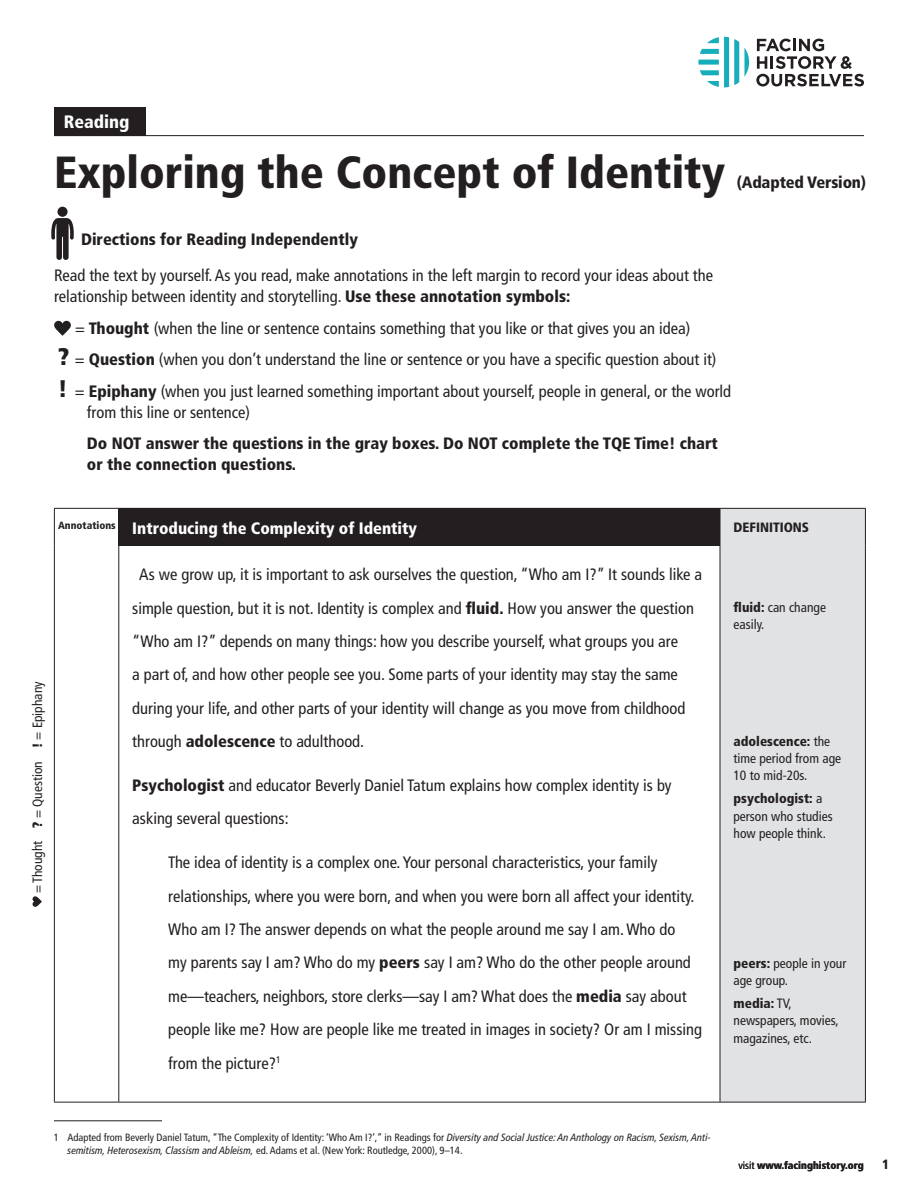
<style>
.page{position:relative;width:918px;height:1188px;background:#fff}
.page>*{position:absolute;margin:0;border:0;box-sizing:border-box;transform-origin:0 0}
.t1{font:900 condensed 45px "Frutiger";color:#231f20}
.t2{font:900 condensed 18px "Frutiger";color:#fff}
.t3{font:condensed 16.5px/33.5px "Frutiger";color:#231f20}
.t4{font:900 condensed 16.5px/21px "Frutiger";color:#231f20}
.t5{font:900 condensed 16.5px "Frutiger";color:#fff}
.t6{font:condensed 13.5px/17.2px "Frutiger";color:#231f20}
.t7{font:900 condensed 13.5px "Frutiger";color:#231f20}
.t8{font:condensed 10.5px/12.8px "Frutiger";color:#231f20}
.t9{font:900 condensed 10.5px "Frutiger";color:#231f20}
.s1{font-weight:900}
.s2{font-weight:900;font-size:24px}
.s3{font-family:"Frutiger LT Pro";font-style:italic}
.s4{font-weight:400}
</style>
<div class="page">
<hr style="left:54px;top:135px;width:810px;height:1px;background:#231f20">
<div style="left:54px;top:107px;width:92px;height:29px;background:#231f20"></div>
<div style="left:119px;top:508px;width:601px;height:37px;background:#231f20"></div>
<div style="left:720px;top:508px;width:145px;height:594px;background:#e1e2e4"></div>
<hr style="left:54px;top:508px;width:65px;height:1px;background:#231f20">
<hr style="left:54px;top:509px;width:1px;height:36px;background:#231f20">
<hr style="left:54px;top:545px;width:1px;height:557px;background:#231f20">
<hr style="left:118px;top:545px;width:602px;height:1px;background:#231f20">
<hr style="left:118px;top:546px;width:1px;height:556px;background:#231f20">
<hr style="left:720px;top:509px;width:1px;height:36px;background:#231f20">
<hr style="left:720px;top:546px;width:1px;height:556px;background:#231f20">
<hr style="left:118px;top:509px;width:1px;height:36px;background:#231f20">
<hr style="left:865px;top:509px;width:1px;height:36px;background:#231f20">
<hr style="left:865px;top:545px;width:1px;height:557px;background:#231f20">
<hr style="left:54px;top:1102px;width:65px;height:1px;background:#231f20">
<hr style="left:119px;top:1102px;width:601px;height:1px;background:#231f20">
<hr style="left:720px;top:1102px;width:146px;height:1px;background:#231f20">
<hr style="left:720px;top:508px;width:146px;height:1px;background:#231f20">
<hr style="left:54px;top:1120px;width:108px;height:1px;background:#231f20">
<svg style="left:54px;top:321px;width:17px;height:15px"></svg>
<svg style="left:51px;top:218px;width:23px;height:42px"></svg>
<div style="left:57px;top:207px;width:11px;height:10px;background:#231f20;border-radius:50%"></div>
<svg style="left:33px;top:896px;width:9px;height:11px"></svg>
<svg style="left:698px;top:37px;width:51px;height:50px"></svg>
<svg style="left:756px;top:39px;width:108px;height:47px"></svg>
<p class="t2" style="left:64px;top:111px;width:67px">Reading</p>
<h1 class="t1" style="left:54px;top:146px;width:673px">Exploring the Concept of Identity</h1>
<p class="t4" style="left:81px;top:229px;width:278px">Directions for Reading Independently</p>
<p class="t3" style="left:54px;top:265px;width:661px;line-height:21px">Read the text by yourself. As you read, make annotations in the left margin to record your ideas about the relationship between identity and storytelling. <span class="s1">Use these annotation symbols:</span></p>
<p class="t3" style="left:58px;top:313px;width:674px;line-height:31.5px;text-indent:17px">= <span class="s1">Thought</span> (when the line or sentence contains something that you like or that gives you an idea)<br><span class="s2">?</span> = <span class="s1">Question</span> (when you don’t understand the line or sentence or you have a specific question about it)<br><span class="s2">!</span> = <span class="s1">Epiphany</span> (when you just learned something important about yourself, people in general, or the world</p>
<p class="t3" style="left:87px;top:396px;width:165px">from this line or sentence)</p>
<p class="t4" style="left:87px;top:433px;width:633px">Do NOT answer the questions in the gray boxes. Do NOT complete the TQE Time! chart or the connection questions.</p>
<p class="t4" style="left:737px;top:172px;width:131px">(Adapted Version)</p>
<p class="t9" style="left:58px;top:519px;width:59px">Annotations</p>
<p class="t6" style="left:29px;top:893px;width:213px;rotate:-90deg">= Thought <span class="s1">?</span> = Question <span class="s1">!</span> = Epiphany</p>
<p class="t5" style="left:132px;top:519px;width:286px">Introducing the Complexity of Identity</p>
<p class="t7" style="left:734px;top:519px;width:77px">DEFINITIONS</p>
<p class="t3" style="left:132px;top:558px;width:571px;text-indent:7px">As we grow up, it is important to ask ourselves the question, “Who am I?” It sounds like a simple question, but it is not. Identity is complex and <span class="s1">fluid.</span> How you answer the question “Who am I?” depends on many things: how you describe yourself, what groups you are<br>a part of, and how other people see you. Some parts of your identity may stay the same during your life, and other parts of your identity will change as you move from childhood through <span class="s1">adolescence</span> to adulthood.</p>
<p class="t3" style="left:132px;top:769px;width:541px"><span class="s1">Psychologist</span> and educator Beverly Daniel Tatum explains how complex identity is by asking several questions:</p>
<p class="t3" style="left:168px;top:846px;width:535px">The idea of identity is a complex one. Your personal characteristics, your family relationships, where you were born, and when you were born all affect your identity.<br>Who am I? The answer depends on what the people around me say I am. Who do<br>my parents say I am? Who do my <span class="s1">peers</span> say I am? Who do the other people around me—teachers, neighbors, store clerks—say I am? What does the <span class="s1">media</span> say about people like me? How are people like me treated in images in society? Or am I missing from the picture?<sup>1</sup></p>
<p class="t6" style="left:734px;top:599px;width:94px"><span class="s1">fluid:</span> can change easily.</p>
<p class="t6" style="left:734px;top:733px;width:109px"><span class="s1">adolescence:</span> the time period from age<br>10 to mid-20s.</p>
<p class="t6" style="left:734px;top:790px;width:101px"><span class="s1">psychologist:</span> a person who studies how people think.</p>
<p class="t6" style="left:734px;top:955px;width:114px"><span class="s1">peers:</span> people in your age group.</p>
<p class="t6" style="left:734px;top:995px;width:107px"><span class="s1">media:</span> TV, newspapers, movies, magazines, etc.</p>
<p class="t8" style="left:68px;top:1131px;width:645px;text-indent:-14px">1 Adapted from Beverly Daniel Tatum, “The Complexity of Identity: ‘Who Am I?’,” in Readings for <span class="s3">Diversity and Social Justice: An Anthology on Racism, Sexism, Anti&shy;semitism, Heterosexism, Classism and Ableism,</span> ed. Adams et al. (New York: Routledge, 2000), 9–14.</p>
<p class="t9" style="left:738px;top:1159px;width:127px"><span class="s4">visit</span> www.facinghistory.org</p>
<p class="t7" style="left:882px;top:1156px;width:9px">1</p>
</div>
